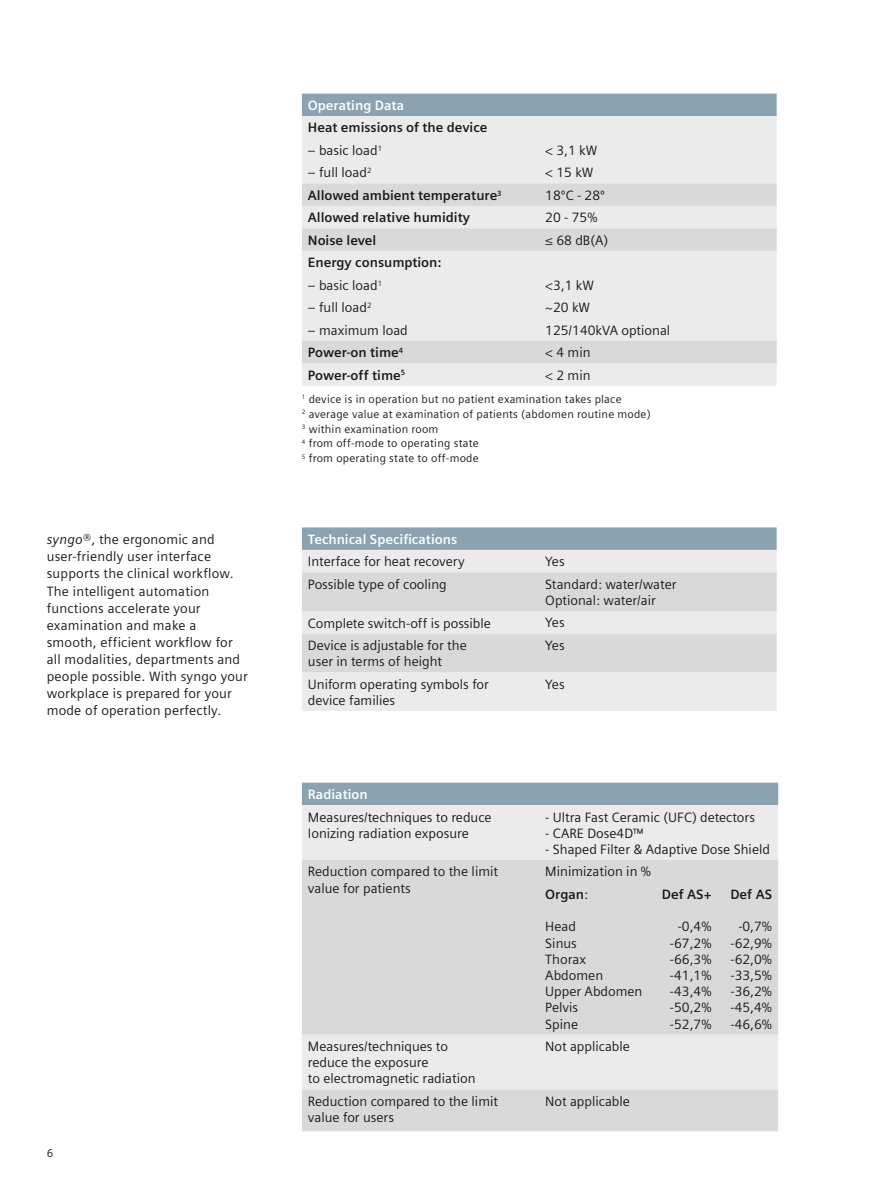
<style>
.page{position:relative;width:893px;height:1191px;background:#fff}
.page>*{position:absolute;margin:0;border:0;box-sizing:border-box;transform-origin:0 0}
.t1{font:13.5px/16.2px "Siemens Sans";color:#1a1a19}
.t2{font:700 13.5px "Siemens Sans";color:#1a1a19}
.t3{font:700 13.5px "Siemens Sans";color:#fff}
.t4{font:11.25px/14.9px "Siemens Sans";letter-spacing:.02em;color:#1a1a19}
.s1{font-style:italic}
.s2{font-weight:700}
</style>
<div class="page">
<div style="left:302px;top:94px;width:475px;height:22px;background:#8ba3b0"></div>
<div style="left:302px;top:116px;width:475px;height:270px;background:#ebebeb"></div>
<svg style="left:302px;top:183px;width:475px;height:180px;background:#e4e4e4"></svg>
<svg style="left:302px;top:527px;width:475px;height:23px;background:#8da5b1"></svg>
<div style="left:302px;top:550px;width:475px;height:161px;background:#ebebeb"></div>
<svg style="left:302px;top:572px;width:475px;height:100px;background:#ddd"></svg>
<div style="left:302px;top:782px;width:476px;height:23px;background:#8ba3b0"></div>
<div style="left:302px;top:805px;width:476px;height:55px;background:#ebebeb"></div>
<svg style="left:302px;top:860px;width:476px;height:271px;background:#dddcdc"></svg>
<p class="t1" style="left:47px;top:531px;width:203px;line-height:17px"><span class="s1">syngo</span>®, the ergonomic and user-friendly user interface supports the clinical workflow.<br>The intelligent automation functions accelerate your examination and make a smooth, efficient workflow for all modalities, departments and people possible. With syngo your workplace is prepared for your mode of operation perfectly.</p>
<p class="t4" style="left:47px;top:1145px;width:8px">6</p>
<p class="t3" style="left:308px;top:98px;width:98px">Operating Data</p>
<p class="t2" style="left:308px;top:120px;width:181px">Heat emissions of the device</p>
<p class="t1" style="left:308px;top:142px;width:76px">– basic load<sup>1</sup></p>
<p class="t1" style="left:545px;top:142px;width:54px">&lt; 3,1 kW</p>
<p class="t1" style="left:308px;top:165px;width:65px">– full load<sup>2</sup></p>
<p class="t1" style="left:545px;top:165px;width:50px">&lt; 15 kW</p>
<p class="t2" style="left:308px;top:187px;width:195px">Allowed ambient temperature<sup>3</sup></p>
<p class="t1" style="left:545px;top:187px;width:61px">18ºC - 28º</p>
<p class="t2" style="left:308px;top:210px;width:164px">Allowed relative humidity</p>
<p class="t1" style="left:545px;top:210px;width:54px">20 - 75%</p>
<p class="t2" style="left:308px;top:232px;width:70px">Noise level</p>
<p class="t1" style="left:545px;top:232px;width:65px">≤ 68 dB(A)</p>
<p class="t2" style="left:308px;top:255px;width:135px">Energy consumption:</p>
<p class="t1" style="left:308px;top:277px;width:76px">– basic load<sup>1</sup></p>
<p class="t1" style="left:545px;top:277px;width:50px">&lt;3,1 kW</p>
<p class="t1" style="left:308px;top:299px;width:65px">– full load<sup>2</sup></p>
<p class="t1" style="left:545px;top:299px;width:46px">~20 kW</p>
<p class="t1" style="left:308px;top:322px;width:101px">– maximum load</p>
<p class="t1" style="left:545px;top:322px;width:127px">125/140kVA optional</p>
<p class="t2" style="left:308px;top:345px;width:97px">Power-on time<sup>4</sup></p>
<p class="t1" style="left:545px;top:344px;width:47px">&lt; 4 min</p>
<p class="t2" style="left:308px;top:367px;width:99px">Power-off time<sup>5</sup></p>
<p class="t1" style="left:545px;top:367px;width:47px">&lt; 2 min</p>
<p class="t4" style="left:302px;top:391px;width:350px"><sup>1</sup> device is in operation but no patient examination takes place<br><sup>2</sup> average value at examination of patients (abdomen routine mode)<br><sup>3</sup> within examination room<br><sup>4</sup> from off-mode to operating state<br><sup>5</sup> from operating state to off-mode</p>
<p class="t3" style="left:308px;top:531px;width:151px">Technical Specifications</p>
<p class="t1" style="left:308px;top:553px;width:158px">Interface for heat recovery</p>
<p class="t1" style="left:545px;top:553px;width:21px">Yes</p>
<p class="t1" style="left:308px;top:576px;width:140px">Possible type of cooling</p>
<p class="t1" style="left:545px;top:576px;width:133px">Standard: water/water<br>Optional: water/air</p>
<p class="t1" style="left:308px;top:615px;width:185px">Complete switch-off is possible</p>
<p class="t1" style="left:545px;top:615px;width:21px">Yes</p>
<p class="t1" style="left:308px;top:637px;width:160px">Device is adjustable for the user in terms of height</p>
<p class="t1" style="left:545px;top:637px;width:21px">Yes</p>
<p class="t1" style="left:308px;top:676px;width:183px">Uniform operating symbols for device families</p>
<p class="t1" style="left:545px;top:676px;width:21px">Yes</p>
<p class="t3" style="left:308px;top:786px;width:61px">Radiation</p>
<p class="t1" style="left:308px;top:809px;width:185px">Measures/techniques to reduce<br>Ionizing radiation exposure</p>
<p class="t1" style="left:545px;top:809px;width:211px">- Ultra Fast Ceramic (UFC) detectors</p>
<p class="t1" style="left:545px;top:825px;width:100px">- CARE Dose4D™</p>
<p class="t1" style="left:545px;top:841px;width:226px">- Shaped Filter &amp; Adaptive Dose Shield</p>
<p class="t1" style="left:308px;top:863px;width:192px">Reduction compared to the limit value for patients</p>
<p class="t1" style="left:545px;top:860px;width:107px;line-height:22.5px">Minimization in %<br><span class="s2">Organ</span>:</p>
<p class="t1" style="left:545px;top:918px;width:99px">Head<br>Sinus<br>Thorax<br>Abdomen<br>Upper Abdomen<br>Pelvis<br>Spine</p>
<p class="t1" style="left:308px;top:1038px;width:169px">Measures/techniques to reduce the exposure<br>to electromagnetic radiation</p>
<p class="t1" style="left:545px;top:1038px;width:86px">Not applicable</p>
<p class="t1" style="left:308px;top:1093px;width:192px">Reduction compared to the limit value for users</p>
<p class="t1" style="left:545px;top:1093px;width:86px">Not applicable</p>
<p class="t2" style="left:662px;top:886px;width:51px">Def AS+</p>
<p class="t1" style="left:670px;top:918px;width:43px;text-align:center">-0,4% -67,2% -66,3% -41,1% -43,4% -50,2% -52,7%</p>
<p class="t2" style="left:730px;top:886px;width:43px">Def AS</p>
<p class="t1" style="left:731px;top:918px;width:43px;text-align:center">-0,7% -62,9% -62,0% -33,5% -36,2% -45,4% -46,6%</p>
</div>
